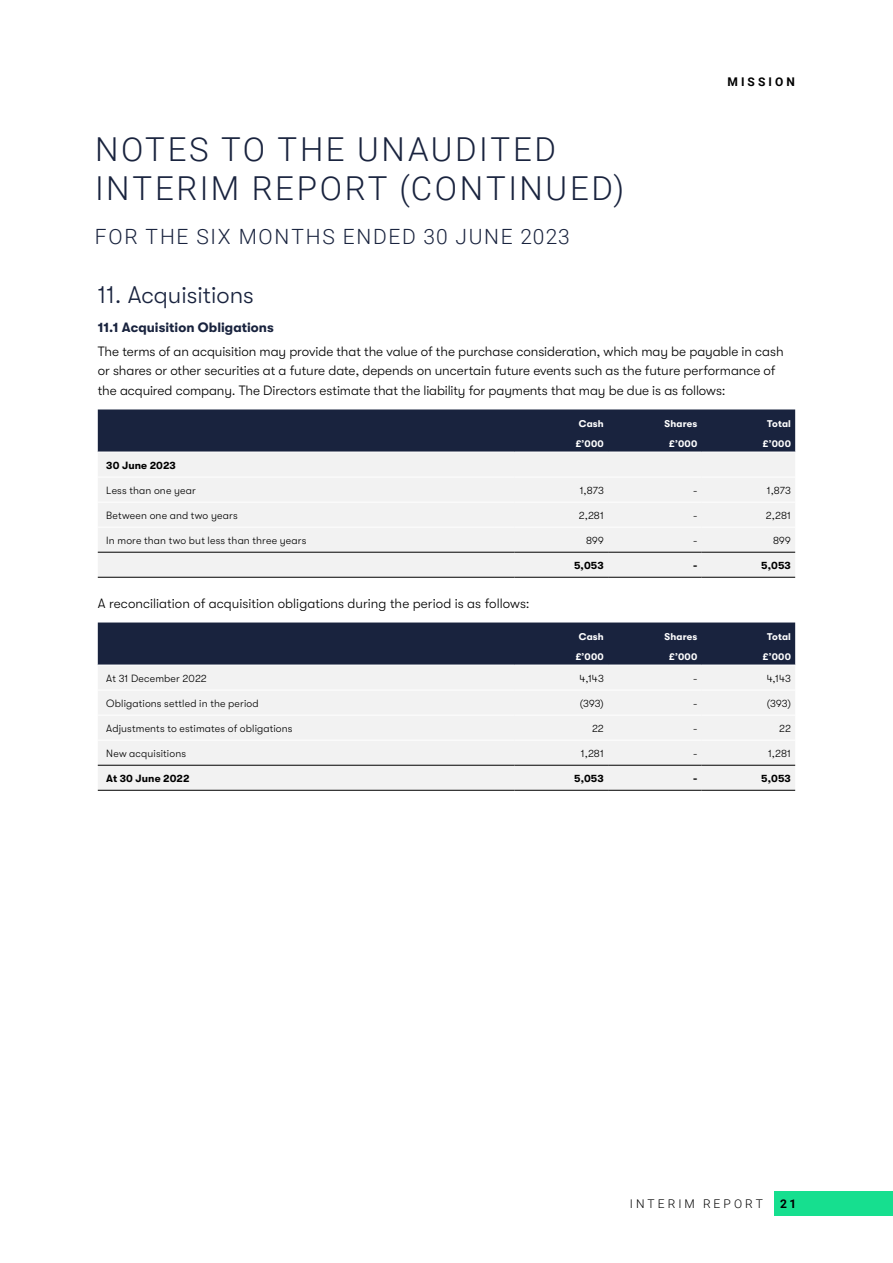
<style>
.page{position:relative;width:893px;height:1263px;background:#fff}
.page>*{position:absolute;margin:0;border:0;box-sizing:border-box;transform-origin:0 0}
.t1{font:300 33px/39.6px "Roboto";letter-spacing:.08em;color:#19233e}
.t2{font:300 24px "GT Walsheim";color:#19233e}
.t3{font:300 21px "Roboto";letter-spacing:.08em;color:#19233e}
.t4{font:300 13.5px/19.5px "GT Walsheim";letter-spacing:-.005em;color:#000}
.t5{font:700 13.5px "GT Walsheim";letter-spacing:.005em;color:#19233e}
.t6{font:300 12px "Roboto";letter-spacing:.255em;color:#000}
.t7{font:700 12px "Roboto";letter-spacing:.255em;color:#000}
.t8{font:300 10.5px "GT Walsheim";letter-spacing:.015em;color:#000}
.t9{font:700 10.5px "GT Walsheim";letter-spacing:.015em;color:#000}
.t10{font:700 9.75px "GT Walsheim";letter-spacing:.02em;color:#fff}
</style>
<div class="page">
<div style="left:774px;top:1191px;width:119px;height:24px;background:#16df8f"></div>
<div style="left:98px;top:409px;width:697px;height:43px;background:#19233e"></div>
<div style="left:98px;top:453px;width:697px;height:124px;background:#f2f2f2"></div>
<hr style="left:514px;top:552px;width:94px;height:1px;background:#000">
<hr style="left:608px;top:552px;width:94px;height:1px;background:#000">
<hr style="left:702px;top:552px;width:93px;height:1px;background:#000">
<hr style="left:514px;top:577px;width:94px;height:1px;background:#000">
<hr style="left:608px;top:577px;width:94px;height:1px;background:#000">
<hr style="left:702px;top:577px;width:93px;height:1px;background:#000">
<hr style="left:98px;top:552px;width:416px;height:1px;background:#000">
<hr style="left:98px;top:577px;width:416px;height:1px;background:#000">
<hr style="left:98px;top:477px;width:416px;height:1px;background:#fff">
<hr style="left:514px;top:477px;width:94px;height:1px;background:#fff">
<hr style="left:608px;top:477px;width:94px;height:1px;background:#fff">
<hr style="left:702px;top:477px;width:93px;height:1px;background:#fff">
<hr style="left:98px;top:502px;width:416px;height:1px;background:#fff">
<hr style="left:514px;top:502px;width:94px;height:1px;background:#fff">
<hr style="left:608px;top:502px;width:94px;height:1px;background:#fff">
<hr style="left:702px;top:502px;width:93px;height:1px;background:#fff">
<hr style="left:98px;top:527px;width:416px;height:1px;background:#fff">
<hr style="left:514px;top:527px;width:94px;height:1px;background:#fff">
<hr style="left:608px;top:527px;width:94px;height:1px;background:#fff">
<hr style="left:702px;top:527px;width:93px;height:1px;background:#fff">
<div style="left:98px;top:622px;width:697px;height:43px;background:#19233e"></div>
<div style="left:98px;top:666px;width:697px;height:124px;background:#f2f2f2"></div>
<hr style="left:514px;top:790px;width:94px;height:1px;background:#000">
<hr style="left:608px;top:790px;width:94px;height:1px;background:#000">
<hr style="left:702px;top:790px;width:93px;height:1px;background:#000">
<hr style="left:98px;top:790px;width:416px;height:1px;background:#000">
<hr style="left:98px;top:765px;width:416px;height:1px;background:#000">
<hr style="left:514px;top:765px;width:94px;height:1px;background:#000">
<hr style="left:608px;top:765px;width:94px;height:1px;background:#000">
<hr style="left:702px;top:765px;width:93px;height:1px;background:#000">
<hr style="left:98px;top:740px;width:416px;height:1px;background:#fff">
<hr style="left:514px;top:740px;width:94px;height:1px;background:#fff">
<hr style="left:608px;top:740px;width:94px;height:1px;background:#fff">
<hr style="left:702px;top:740px;width:93px;height:1px;background:#fff">
<hr style="left:98px;top:715px;width:416px;height:1px;background:#fff">
<hr style="left:514px;top:715px;width:94px;height:1px;background:#fff">
<hr style="left:608px;top:715px;width:94px;height:1px;background:#fff">
<hr style="left:702px;top:715px;width:93px;height:1px;background:#fff">
<hr style="left:514px;top:690px;width:94px;height:1px;background:#fff">
<hr style="left:608px;top:690px;width:94px;height:1px;background:#fff">
<hr style="left:702px;top:690px;width:93px;height:1px;background:#fff">
<hr style="left:98px;top:690px;width:416px;height:1px;background:#fff">
<h1 class="t1" style="left:95px;top:128px;width:531px">NOTES TO THE UNAUDITED<br>INTERIM REPORT (CONTINUED)</h1>
<h3 class="t3" style="left:95px;top:222px;width:476px">FOR THE SIX MONTHS ENDED 30 JUNE 2023</h3>
<p class="t7" style="left:727px;top:73px;width:69px">MISSION</p>
<h2 class="t2" style="left:98px;top:282px;width:158px">11. Acquisitions</h2>
<p class="t5" style="left:98px;top:320px;width:178px">11.1 Acquisition Obligations</p>
<p class="t4" style="left:98px;top:342px;width:687px">The terms of an acquisition may provide that the value of the purchase consideration, which may be payable in cash or shares or other securities at a future date, depends on uncertain future events such as the future performance of the acquired company. The Directors estimate that the liability for payments that may be due is as follows:</p>
<p class="t10" style="left:579px;top:418px;width:27px">Cash</p>
<p class="t10" style="left:665px;top:418px;width:34px">Shares</p>
<p class="t10" style="left:767px;top:418px;width:25px">Total</p>
<p class="t10" style="left:576px;top:438px;width:30px">£’000</p>
<p class="t10" style="left:669px;top:438px;width:30px">£’000</p>
<p class="t10" style="left:763px;top:438px;width:30px">£’000</p>
<p class="t9" style="left:106px;top:459px;width:71px">30 June 2023</p>
<p class="t8" style="left:106px;top:484px;width:91px">Less than one year</p>
<p class="t8" style="left:580px;top:484px;width:25px">1,873</p>
<p class="t8" style="left:693px;top:484px;width:6px">-</p>
<p class="t8" style="left:767px;top:484px;width:25px">1,873</p>
<p class="t8" style="left:106px;top:509px;width:133px">Between one and two years</p>
<p class="t8" style="left:579px;top:509px;width:26px">2,281</p>
<p class="t8" style="left:693px;top:509px;width:6px">-</p>
<p class="t8" style="left:766px;top:509px;width:26px">2,281</p>
<p class="t8" style="left:106px;top:534px;width:202px">In more than two but less than three years</p>
<p class="t8" style="left:586px;top:534px;width:19px">899</p>
<p class="t8" style="left:693px;top:534px;width:6px">-</p>
<p class="t8" style="left:773px;top:534px;width:19px">899</p>
<p class="t9" style="left:574px;top:559px;width:31px">5,053</p>
<p class="t9" style="left:693px;top:559px;width:6px">-</p>
<p class="t9" style="left:761px;top:559px;width:31px">5,053</p>
<p class="t4" style="left:98px;top:594px;width:433px">A reconciliation of acquisition obligations during the period is as follows:</p>
<p class="t10" style="left:579px;top:631px;width:27px">Cash</p>
<p class="t10" style="left:665px;top:631px;width:34px">Shares</p>
<p class="t10" style="left:767px;top:631px;width:25px">Total</p>
<p class="t10" style="left:576px;top:651px;width:30px">£’000</p>
<p class="t10" style="left:669px;top:651px;width:30px">£’000</p>
<p class="t10" style="left:763px;top:651px;width:30px">£’000</p>
<p class="t8" style="left:106px;top:672px;width:102px">At 31 December 2022</p>
<p class="t8" style="left:580px;top:672px;width:26px">4,143</p>
<p class="t8" style="left:693px;top:672px;width:6px">-</p>
<p class="t8" style="left:767px;top:672px;width:26px">4,143</p>
<p class="t8" style="left:106px;top:697px;width:154px">Obligations settled in the period</p>
<p class="t8" style="left:580px;top:697px;width:25px">(393)</p>
<p class="t8" style="left:693px;top:697px;width:6px">-</p>
<p class="t8" style="left:767px;top:697px;width:25px">(393)</p>
<p class="t8" style="left:106px;top:722px;width:188px">Adjustments to estimates of obligations</p>
<p class="t8" style="left:592px;top:722px;width:13px">22</p>
<p class="t8" style="left:693px;top:722px;width:6px">-</p>
<p class="t8" style="left:779px;top:722px;width:13px">22</p>
<p class="t8" style="left:106px;top:747px;width:81px">New acquisitions</p>
<p class="t8" style="left:581px;top:747px;width:24px">1,281</p>
<p class="t8" style="left:693px;top:747px;width:6px">-</p>
<p class="t8" style="left:768px;top:747px;width:24px">1,281</p>
<p class="t9" style="left:106px;top:772px;width:85px">At 30 June 2022</p>
<p class="t9" style="left:574px;top:772px;width:31px">5,053</p>
<p class="t9" style="left:693px;top:772px;width:6px">-</p>
<p class="t9" style="left:761px;top:772px;width:31px">5,053</p>
<p class="t6" style="left:630px;top:1195px;width:134px">INTERIM REPORT</p>
<p class="t7" style="left:780px;top:1195px;width:18px">21</p>
</div>
